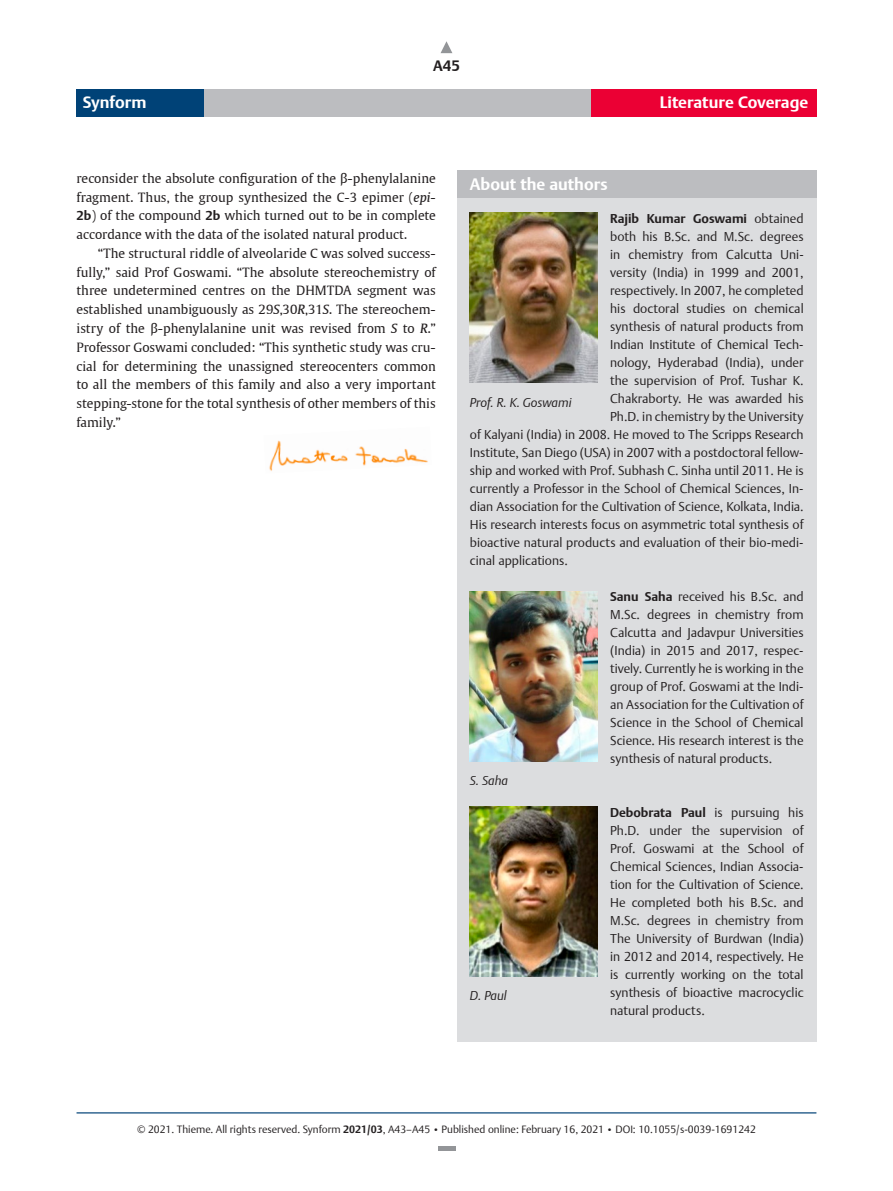
<style>
.page{position:relative;width:893px;height:1191px;background:#fff}
.page>*{position:absolute;margin:0;border:0;box-sizing:border-box;transform-origin:0 0}
.t1{font:700 16.5px "Thieme Argo 2011";color:#fff}
.t2{font:700 15px "Thieme Argo 2011";color:#231f20}
.t3{font:300 12.75px/18px "Thieme Argo 2011";color:#231f20;text-align:justify}
.t4{font:12.75px/18.8px "Thieme Gulliver 2011";color:#231f20;text-align:justify}
.t5{font:italic 300 12.75px "Thieme Argo 2011";color:#231f20}
.t6{font:700 12.75px "Thieme Argo 2011";color:#231f20}
.t7{font:300 10.5px "Thieme Argo 2011";color:#231f20}
.s1{font-style:italic}
.s2{font-family:"Thieme Argo 2011";font-weight:700}
.s3{font-weight:300}
.s4{font-weight:700}
.s5{font-size:9px}
</style>
<div class="page">
<hr style="left:77px;top:1112px;width:739px;height:1px;background:#004277">
<div style="left:77px;top:89px;width:739px;height:28px;background:#bcbdc0"></div>
<div style="left:591px;top:89px;width:225px;height:28px;background:#eb0034"></div>
<div style="left:77px;top:89px;width:127px;height:28px;background:#004277"></div>
<svg style="left:441px;top:41px;width:11px;height:12px"></svg>
<img style="left:269px;top:440px;width:159px;height:31px">
<div style="left:457px;top:170px;width:359px;height:871px;background:#dcdddf"></div>
<div style="left:457px;top:170px;width:359px;height:28px;background:#bcbdc0"></div>
<img style="left:470px;top:213px;width:127px;height:170px">
<img style="left:470px;top:806px;width:127px;height:170px">
<img style="left:470px;top:591px;width:127px;height:170px">
<div style="left:438px;top:1146px;width:17px;height:5px;background:#939598"></div>
<p class="t2" style="left:433px;top:56px;width:28px">A45</p>
<p class="t1" style="left:83px;top:91px;width:65px">Synform</p>
<p class="t1" style="left:660px;top:91px;width:150px">Literature Coverage</p>
<p class="t4" style="left:77px;top:168px;width:361px">reconsider the absolute configuration of the β-phenylalanine fragment. Thus, the group synthesized the C-3 epimer (<span class="s1">epi</span>-<span class="s2">2b</span>) of the compound <span class="s2">2b</span> which turned out to be in complete accordance with the data of the isolated natural product.</p>
<p class="t4" style="left:77px;top:243px;width:361px;text-indent:21px">“The structural riddle of alveolaride C was solved success&shy;fully,” said Prof Goswami. “The absolute stereochemistry of three undetermined centres on the DHMTDA segment was established unambiguously as 29<span class="s1">S</span>,30<span class="s1">R</span>,31<span class="s1">S</span>. The stereochem&shy;istry of the β-phenylalanine unit was revised from <span class="s1">S</span> to <span class="s1">R</span>.” Professor Goswami concluded: “This synthetic study was cru&shy;cial for determining the unassigned stereocenters common to all the members of this family and also a very important stepping-stone for the total synthesis of other members of this family.”</p>
<p class="t1" style="left:470px;top:173px;width:139px">About the authors</p>
<p class="t6" style="left:610px;top:210px;width:195px">Rajib Kumar Goswami <span class="s3">obtained</span></p>
<p class="t3" style="left:610px;top:227px;width:195px">both his B.Sc. and M.Sc. degrees</p>
<p class="t3" style="left:610px;top:245px;width:195px">in chemistry from Calcutta Uni-</p>
<p class="t3" style="left:610px;top:263px;width:195px">versity (India) in 1999 and 2001,</p>
<p class="t3" style="left:610px;top:281px;width:195px">respectively. In 2007, he completed</p>
<p class="t3" style="left:610px;top:299px;width:195px">his doctoral studies on chemical</p>
<p class="t3" style="left:610px;top:317px;width:195px">synthesis of natural products from</p>
<p class="t3" style="left:610px;top:335px;width:195px">Indian Institute of Chemical Tech-</p>
<p class="t3" style="left:610px;top:353px;width:195px">nology, Hyderabad (India), under</p>
<p class="t3" style="left:610px;top:371px;width:195px">the supervision of Prof. Tushar K.</p>
<p class="t3" style="left:610px;top:389px;width:195px">Chakraborty. He was awarded his</p>
<p class="t3" style="left:610px;top:407px;width:195px">Ph.D. in chemistry by the University</p>
<p class="t3" style="left:470px;top:425px;width:335px">of Kalyani (India) in 2008. He moved to The Scripps Research</p>
<p class="t3" style="left:470px;top:443px;width:335px">Institute, San Diego (USA) in 2007 with a postdoctoral fellow-</p>
<p class="t3" style="left:470px;top:461px;width:335px">ship and worked with Prof. Subhash C. Sinha until 2011. He is</p>
<p class="t3" style="left:470px;top:479px;width:335px">currently a Professor in the School of Chemical Sciences, In-</p>
<p class="t3" style="left:470px;top:497px;width:335px">dian Association for the Cultivation of Science, Kolkata, India.</p>
<p class="t3" style="left:470px;top:515px;width:335px">His research interests focus on asymmetric total synthesis of</p>
<p class="t3" style="left:470px;top:533px;width:335px">bioactive natural products and evaluation of their bio-medi-</p>
<p class="t3" style="left:470px;top:551px;width:100px">cinal applications.</p>
<p class="t3" style="left:610px;top:587px;width:195px"><span class="s4">Sanu Saha</span> received his B.Sc. and M.Sc. degrees in chemistry from Calcutta and Jadavpur Universities (India) in 2015 and 2017, respec&shy;tively. Currently he is working in the group of Prof. Goswami at the Indi&shy;an Association for the Cultivation of Science in the School of Chemical Science. His research interest is the synthesis of natural products.</p>
<p class="t5" style="left:470px;top:394px;width:103px">Prof. R. K. Goswami</p>
<p class="t5" style="left:470px;top:772px;width:40px">S. Saha</p>
<p class="t5" style="left:470px;top:987px;width:38px">D. Paul</p>
<p class="t3" style="left:610px;top:803px;width:195px"><span class="s4">Debobrata Paul</span> is pursuing his Ph.D. under the supervision of Prof. Goswami at the School of Chemical Sciences, Indian Associa&shy;tion for the Cultivation of Science.<br>He completed both his B.Sc. and M.Sc. degrees in chemistry from The University of Burdwan (India) in 2012 and 2014, respectively. He is currently working on the total synthesis of bioactive macrocyclic natural products.</p>
<p class="t7" style="left:137px;top:1122px;width:620px">© 2021. Thieme. All rights reserved. Synform <span class="s4">2021/03</span>, A43–A45 <span class="s5">•</span> Published online: February 16, 2021 <span class="s5">•</span> DOI: 10.1055/s-0039-1691242</p>
</div>
